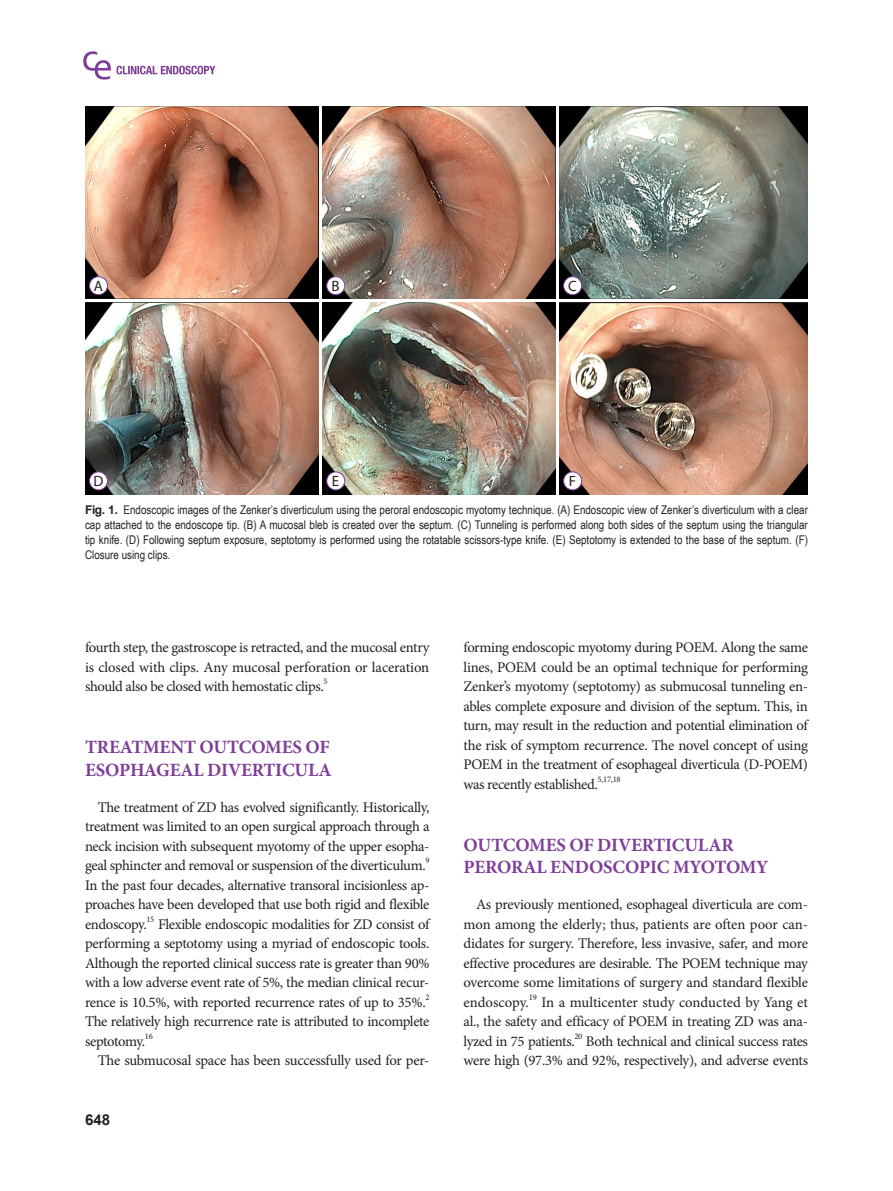
<style>
.page{position:relative;width:893px;height:1191px;background:#fff}
.page>*{position:absolute;margin:0;border:0;box-sizing:border-box;transform-origin:0 0}
.대제목{font:700 18.75px/22.5px "Minion Pro";letter-spacing:-.01em;color:#7e3e98}
.그림_ABC{font:15px "Myriad Pro";color:#231f20}
.t1{font:700 15px "Arial";color:#231f20}
.본문{font:14.7px/19.5px "Minion Pro";letter-spacing:-.025em;color:#231f20;text-align:justify}
.그림제목{font:12px/15px "Arial Narrow";color:#231f20;text-align:justify}
.본문-2{font:8.55px "Minion Pro";letter-spacing:-.025em;color:#231f20}
.s1{font-family:"Arial";font-weight:700}
</style>
<div class="page">
<svg style="left:117px;top:66px;width:98px;height:8px"></svg>
<svg style="left:83px;top:51px;width:28px;height:29px"></svg>
<img style="left:560px;top:303px;width:248px;height:192px">
<img style="left:322px;top:303px;width:233px;height:192px">
<img style="left:85px;top:303px;width:233px;height:192px">
<svg style="left:560px;top:106px;width:248px;height:192px;background:#7f877f"></svg>
<img style="left:322px;top:106px;width:233px;height:192px">
<svg style="left:85px;top:106px;width:233px;height:192px;background:#bb8065"></svg>
<div style="left:89px;top:277px;width:19px;height:18px;background:#fff;border-radius:50%"></div>
<div style="left:89px;top:276px;width:19px;height:19px;border:1px solid #7e3e98;border-radius:50%"></div>
<div style="left:89px;top:472px;width:19px;height:18px;background:#fff;border-radius:50%"></div>
<div style="left:89px;top:472px;width:19px;height:18px;border:1px solid #7e3e98;border-radius:50%"></div>
<div style="left:327px;top:277px;width:18px;height:18px;background:#fff;border-radius:50%"></div>
<div style="left:327px;top:276px;width:18px;height:19px;border:1px solid #7e3e98;border-radius:50%"></div>
<div style="left:327px;top:472px;width:18px;height:18px;background:#fff;border-radius:50%"></div>
<div style="left:327px;top:472px;width:18px;height:18px;border:1px solid #7e3e98;border-radius:50%"></div>
<div style="left:564px;top:277px;width:18px;height:18px;background:#fff;border-radius:50%"></div>
<div style="left:563px;top:276px;width:19px;height:19px;border:1px solid #7e3e98;border-radius:50%"></div>
<div style="left:564px;top:472px;width:18px;height:18px;background:#fff;border-radius:50%"></div>
<div style="left:563px;top:472px;width:19px;height:18px;border:1px solid #7e3e98;border-radius:50%"></div>
<p class="그림_ABC" style="left:94px;top:276px;width:11px">A</p>
<p class="그림_ABC" style="left:93px;top:472px;width:11px">D</p>
<p class="그림_ABC" style="left:332px;top:276px;width:10px">B</p>
<p class="그림_ABC" style="left:332px;top:472px;width:9px">E</p>
<p class="그림_ABC" style="left:568px;top:276px;width:10px">C</p>
<p class="그림_ABC" style="left:569px;top:472px;width:9px">F</p>
<p class="그림제목" style="left:85px;top:502px;width:724px"><span class="s1">Fig. 1.</span> Endoscopic images of the Zenker’s diverticulum using the peroral endoscopic myotomy technique. (A) Endoscopic view of Zenker’s diverticulum with a clear cap attached to the endoscope tip. (B) A mucosal bleb is created over the septum. (C) Tunneling is performed along both sides of the septum using the triangular tip knife. (D) Following septum exposure, septotomy is performed using the rotatable scissors-type knife. (E) Septotomy is extended to the base of the septum. (F)<br>Closure using clips.</p>
<p class="본문" style="left:85px;top:638px;width:346px">fourth step, the gastroscope is retracted, and the mucosal entry is closed with clips. Any mucosal perforation or laceration should also be closed with hemostatic clips.</p>
<p class="본문-2" style="left:323px;top:676px;width:6px">5</p>
<p class="대제목" style="left:85px;top:735px;width:248px">TREATMENT OUTCOMES OF<br>ESOPHAGEAL DIVERTICULA</p>
<p class="본문" style="left:85px;top:797px;width:346px;text-indent:13px">The treatment of ZD has evolved significantly. Historically, treatment was limited to an open surgical approach through a neck incision with subsequent myotomy of the upper esopha&shy;geal sphincter and removal or suspension of the diverticulum.</p>
<p class="본문-2" style="left:425px;top:855px;width:6px">9</p>
<p class="본문" style="left:85px;top:875px;width:346px">In the past four decades, alternative transoral incisionless ap&shy;proaches have been developed that use both rigid and flexible endoscopy.</p>
<p class="본문-2" style="left:146px;top:913px;width:10px">15</p>
<p class="본문" style="left:85px;top:914px;width:346px;text-indent:73px">Flexible endoscopic modalities for ZD consist of performing a septotomy using a myriad of endoscopic tools.<br>Although the reported clinical success rate is greater than 90% with a low adverse event rate of 5%, the median clinical recur&shy;rence is 10.5%, with reported recurrence rates of up to 35%.</p>
<p class="본문-2" style="left:425px;top:991px;width:6px">2</p>
<p class="본문" style="left:85px;top:1012px;width:346px">The relatively high recurrence rate is attributed to incomplete septotomy.</p>
<p class="본문-2" style="left:145px;top:1030px;width:10px">16</p>
<p class="본문" style="left:98px;top:1051px;width:333px">The submucosal space has been successfully used for per-</p>
<p class="t1" style="left:85px;top:1109px;width:27px">648</p>
<p class="본문" style="left:463px;top:638px;width:346px">forming endoscopic myotomy during POEM. Along the same lines, POEM could be an optimal technique for performing Zenker’s myotomy (septotomy) as submucosal tunneling en&shy;ables complete exposure and division of the septum. This, in turn, may result in the reduction and potential elimination of the risk of symptom recurrence. The novel concept of using POEM in the treatment of esophageal diverticula (D-POEM) was recently established.</p>
<p class="본문-2" style="left:597px;top:773px;width:25px">5,17,18</p>
<p class="대제목" style="left:464px;top:833px;width:306px">OUTCOMES OF DIVERTICULAR<br>PERORAL ENDOSCOPIC MYOTOMY</p>
<p class="본문" style="left:463px;top:895px;width:346px;text-indent:13px">As previously mentioned, esophageal diverticula are com&shy;mon among the elderly; thus, patients are often poor can&shy;didates for surgery. Therefore, less invasive, safer, and more effective procedures are desirable. The POEM technique may overcome some limitations of surgery and standard flexible endoscopy.</p>
<p class="본문-2" style="left:529px;top:991px;width:10px">19</p>
<p class="본문" style="left:463px;top:992px;width:346px;text-indent:78px">In a multicenter study conducted by Yang et al., the safety and efficacy of POEM in treating ZD was ana&shy;lyzed in 75 patients.</p>
<p class="본문-2" style="left:574px;top:1030px;width:10px">20</p>
<p class="본문" style="left:463px;top:1031px;width:346px;text-align:right">Both technical and clinical success rates<br>were high (97.3% and 92%, respectively), and adverse events</p>
</div>
